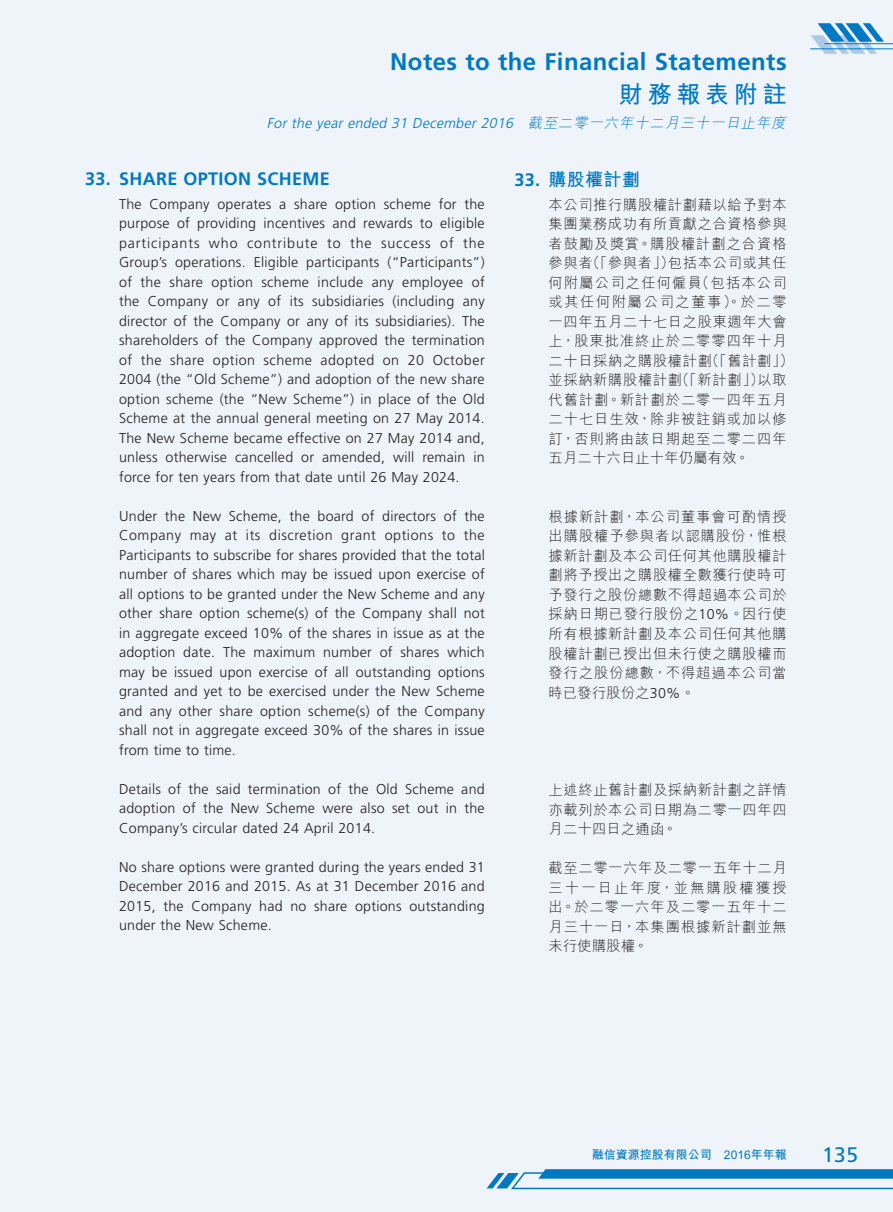
<style>
.page{position:relative;width:893px;height:1212px;background:#eff4fa}
.page>*{position:absolute;margin:0;border:0;box-sizing:border-box;transform-origin:0 0}
.t1{font:700 24px "Frutiger LT Std";letter-spacing:.02em;color:#0079c2}
.t2{font:24px "M Hei HK Bold E Ten B5 H";letter-spacing:.2em;color:#0079c2}
.t3{font:21px "Frutiger LT Std";color:#0079c2}
.t4{font:700 18px "Frutiger LT Std";letter-spacing:.02em;color:#0079c2}
.t5{font:18px "M Hei HK Bold E Ten B5 H";letter-spacing:.015em;color:#0079c2}
.t6{font:300 14.25px/19.5px "Frutiger LT Std";letter-spacing:.02em;color:#231f20;text-align:justify}
.t7{font:14.25px/19.5px "M Hei HK Light E Ten B5 H";letter-spacing:.045em;color:#231f20;text-align:justify}
.t8{font:italic 300 14.25px "Frutiger LT Std";color:#0079c2}
.t9{font:12px "M Hei HK Bold E Ten B5 H";color:#0079c2}
.s1{font-family:"M Hei HK Light E Ten B5 H";font-weight:400}
.s2{font-family:"Frutiger LT Std";font-weight:700}
.s3{font-family:"Frutiger LT Std";font-weight:300}
</style>
<div class="page">
<svg style="left:487px;top:1169px;width:406px;height:21px"></svg>
<svg style="left:811px;top:23px;width:73px;height:31px"></svg>
<hr style="left:824px;top:43px;width:69px;height:1px;background:#0079c2">
<hr style="left:810px;top:48px;width:83px;height:1px;background:#0079c2">
<h1 class="t1" style="left:390px;top:52px;width:398px">Notes to the Financial Statements</h1>
<h1 class="t2" style="left:619px;top:85px;width:169px">財務報表附註</h1>
<p class="t8" style="left:267px;top:117px;width:523px">For the year ended 31 December 2016 <span class="s1">截至二零一六年十二月三十一日止年度</span></p>
<p class="t4" style="left:85px;top:172px;width:246px">33. SHARE OPTION SCHEME</p>
<p class="t6" style="left:119px;top:195px;width:367px">The Company operates a share option scheme for the purpose of providing incentives and rewards to eligible participants who contribute to the success of the Group’s operations. Eligible participants (“Participants”) of the share option scheme include any employee of the Company or any of its subsidiaries (including any director of the Company or any of its subsidiaries). The shareholders of the Company approved the termination of the share option scheme adopted on 20 October 2004 (the “Old Scheme”) and adoption of the new share option scheme (the “New Scheme”) in place of the Old Scheme at the annual general meeting on 27 May 2014.<br>The New Scheme became effective on 27 May 2014 and, unless otherwise cancelled or amended, will remain in force for ten years from that date until 26 May 2024.</p>
<p class="t6" style="left:119px;top:507px;width:367px">Under the New Scheme, the board of directors of the Company may at its discretion grant options to the Participants to subscribe for shares provided that the total number of shares which may be issued upon exercise of all options to be granted under the New Scheme and any other share option scheme(s) of the Company shall not in aggregate exceed 10% of the shares in issue as at the adoption date. The maximum number of shares which may be issued upon exercise of all outstanding options granted and yet to be exercised under the New Scheme and any other share option scheme(s) of the Company shall not in aggregate exceed 30% of the shares in issue from time to time.</p>
<p class="t6" style="left:119px;top:780px;width:367px">Details of the said termination of the Old Scheme and adoption of the New Scheme were also set out in the Company’s circular dated 24 April 2014.</p>
<p class="t6" style="left:119px;top:858px;width:367px">No share options were granted during the years ended 31<br>December 2016 and 2015. As at 31 December 2016 and 2015, the Company had no share options outstanding under the New Scheme.</p>
<p class="t5" style="left:514px;top:173px;width:127px"><span class="s2">33.</span> 購股權計劃</p>
<p class="t7" style="left:549px;top:197px;width:247px;text-align:left">本公司推行購股權計劃藉以給予對本集團業務成功有所貢獻之合資格參與者鼓勵及獎賞。購股權計劃之合資格參與者（「參與者」）包括本公司或其任何附屬公司之任何僱員（包括本公司或其任何附屬公司之董事）。於二零一四年五月二十七日之股東週年大會上，股東批准終止於二零零四年十月二十日採納之購股權計劃（「舊計劃」）並採納新購股權計劃（「新計劃」）以取代舊計劃。新計劃於二零一四年五月二十七日生效，除非被註銷或加以修訂，否則將由該日期起至二零二四年五月二十六日止十年仍屬有效。</p>
<p class="t7" style="left:549px;top:509px;width:240px">根據新計劃，本公司董事會可酌情授出購股權予參與者以認購股份，惟根據新計劃及本公司任何其他購股權計劃將予授出之購股權全數獲行使時可予發行之股份總數不得超過本公司於採納日期已發行股份之<span class="s3">10%</span>。因行使所有根據新計劃及本公司任何其他購股權計劃已授出但未行使之購股權而發行之股份總數，不得超過本公司當時已發行股份之<span class="s3">30%</span>。</p>
<p class="t7" style="left:549px;top:782px;width:240px">上述終止舊計劃及採納新計劃之詳情亦載列於本公司日期為二零一四年四月二十四日之通函。</p>
<p class="t7" style="left:549px;top:860px;width:240px">截至二零一六年及二零一五年十二月三十一日止年度，並無購股權獲授出。於二零一六年及二零一五年十二月三十一日，本集團根據新計劃並無未行使購股權。</p>
<p class="t9" style="left:592px;top:1150px;width:196px">融信資源控股有限公司 2016年年報</p>
<h2 class="t3" style="left:822px;top:1142px;width:38px">135</h2>
</div>
